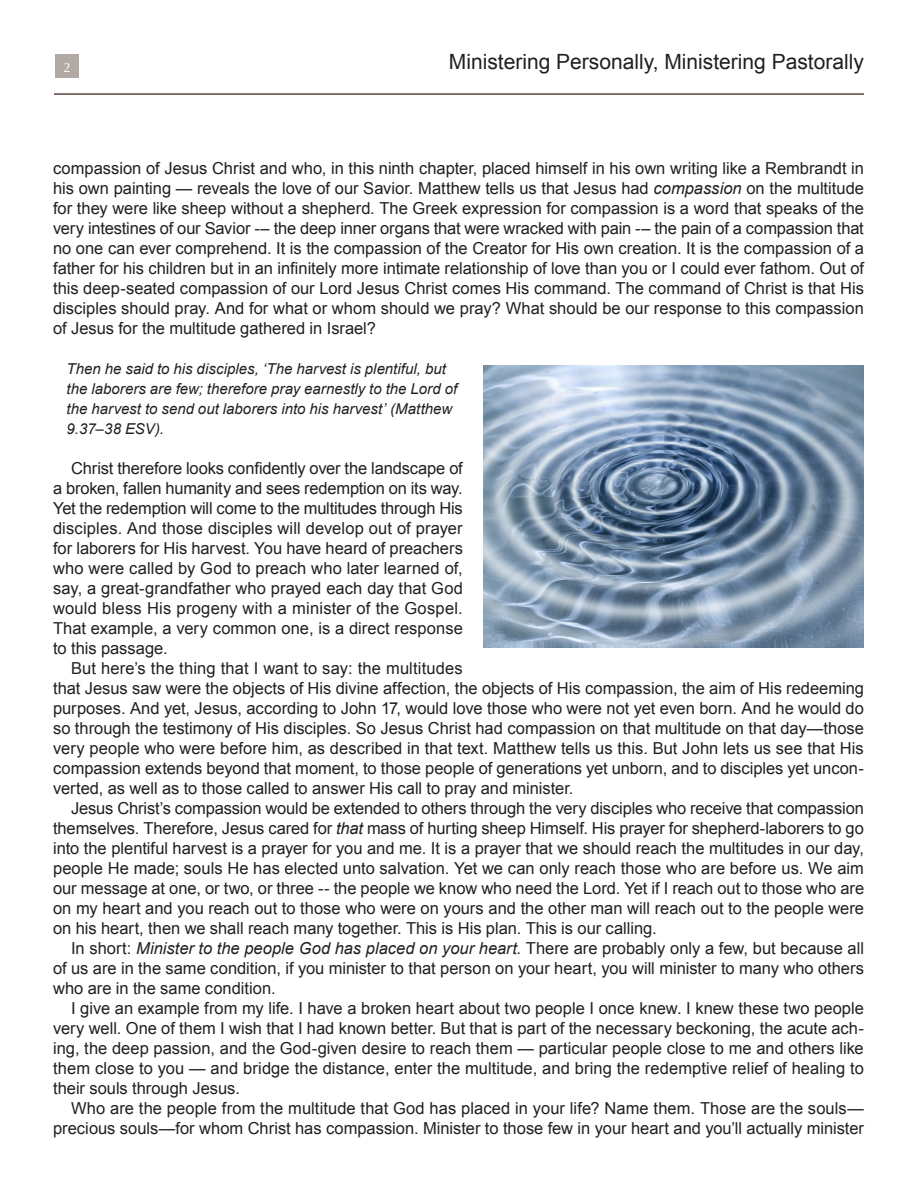
<style>
.page{position:relative;width:918px;height:1188px;background:#fff}
.page>*{position:absolute;margin:0;border:0;box-sizing:border-box;transform-origin:0 0}
.Jump_Title{font:21px "Arial";color:#231f20}
.Body_Text{font:16.5px/20px "Arial";color:#231f20;text-align:justify}
.Inset_quote{font:italic 15px/20px "Arial";color:#231f20}
.t1{font:13.5px "Optima";color:#fff}
.s1{font-style:italic}
</style>
<div class="page">
<div style="left:55px;top:54px;width:24px;height:24px;background:#b2a8a4"></div>
<hr style="left:54px;top:94px;width:810px;height:1px;background:#776762">
<img style="left:484px;top:365px;width:380px;height:283px">
<p class="t1" style="left:63px;top:60px;width:9px">2</p>
<p class="Jump_Title" style="left:449px;top:48px;width:417px">Ministering Personally, Ministering Pastorally</p>
<p class="Body_Text" style="left:53px;top:158px;width:812px">compassion of Jesus Christ and who, in this ninth chapter, placed himself in his own writing like a Rembrandt in his own painting — reveals the love of our Savior. Matthew tells us that Jesus had <span class="s1">compassion</span> on the multitude for they were like sheep without a shepherd. The Greek expression for compassion is a word that speaks of the very intestines of our Savior -– the deep inner organs that were wracked with pain -– the pain of a compassion that no one can ever comprehend. It is the compassion of the Creator for His own creation. It is the compassion of a father for his children but in an infinitely more intimate relationship of love than you or I could ever fathom. Out of this deep-seated compassion of our Lord Jesus Christ comes His command. The command of Christ is that His disciples should pray. And for what or whom should we pray? What should be our response to this compassion of Jesus for the multitude gathered in Israel?</p>
<p class="Inset_quote" style="left:67px;top:359px;width:392px">Then he said to his disciples, ‘The harvest is plentiful, but the laborers are few; therefore pray earnestly to the Lord of the harvest to send out laborers into his harvest’ (Matthew 9.37–38 ESV).</p>
<p class="Body_Text" style="left:53px;top:458px;width:411px;text-indent:18px">Christ therefore looks confidently over the landscape of a broken, fallen humanity and sees redemption on its way.<br>Yet the redemption will come to the multitudes through His disciples. And those disciples will develop out of prayer for laborers for His harvest. You have heard of preachers who were called by God to preach who later learned of, say, a great-grandfather who prayed each day that God would bless His progeny with a minister of the Gospel.<br>That example, a very common one, is a direct response to this passage.</p>
<p class="Body_Text" style="left:53px;top:658px;width:812px;text-align:left;text-indent:18px">But here’s the thing that I want to say: the multitudes<br>that Jesus saw were the objects of His divine affection, the objects of His compassion, the aim of His redeeming purposes. And yet, Jesus, according to John 17, would love those who were not yet even born. And he would do so through the testimony of His disciples. So Jesus Christ had compassion on that multitude on that day—those very people who were before him, as described in that text. Matthew tells us this. But John lets us see that His compassion extends beyond that moment, to those people of generations yet unborn, and to disciples yet uncon&shy;verted, as well as to those called to answer His call to pray and minister.</p>
<p class="Body_Text" style="left:53px;top:798px;width:813px;text-indent:18px">Jesus Christ’s compassion would be extended to others through the very disciples who receive that compassion themselves. Therefore, Jesus cared for <span class="s1">that</span> mass of hurting sheep Himself. His prayer for shepherd-laborers to go into the plentiful harvest is a prayer for you and me. It is a prayer that we should reach the multitudes in our day, people He made; souls He has elected unto salvation. Yet we can only reach those who are before us. We aim our message at one, or two, or three -- the people we know who need the Lord. Yet if I reach out to those who are on my heart and you reach out to those who were on yours and the other man will reach out to the people were on his heart, then we shall reach many together. This is His plan. This is our calling.</p>
<p class="Body_Text" style="left:53px;top:938px;width:812px;text-indent:18px">In short: <span class="s1">Minister to the people God has placed on your heart</span>. There are probably only a few, but because all of us are in the same condition, if you minister to that person on your heart, you will minister to many who others who are in the same condition.</p>
<p class="Body_Text" style="left:53px;top:998px;width:812px;text-indent:18px">I give an example from my life. I have a broken heart about two people I once knew. I knew these two people very well. One of them I wish that I had known better. But that is part of the necessary beckoning, the acute ach&shy;ing, the deep passion, and the God-given desire to reach them — particular people close to me and others like them close to you — and bridge the distance, enter the multitude, and bring the redemptive relief of healing to their souls through Jesus.</p>
<p class="Body_Text" style="left:53px;top:1098px;width:812px;text-align:right">Who are the people from the multitude that God has placed in your life? Name them. Those are the souls— precious souls—for whom Christ has compassion. Minister to those few in your heart and you’ll actually minister</p>
</div>
